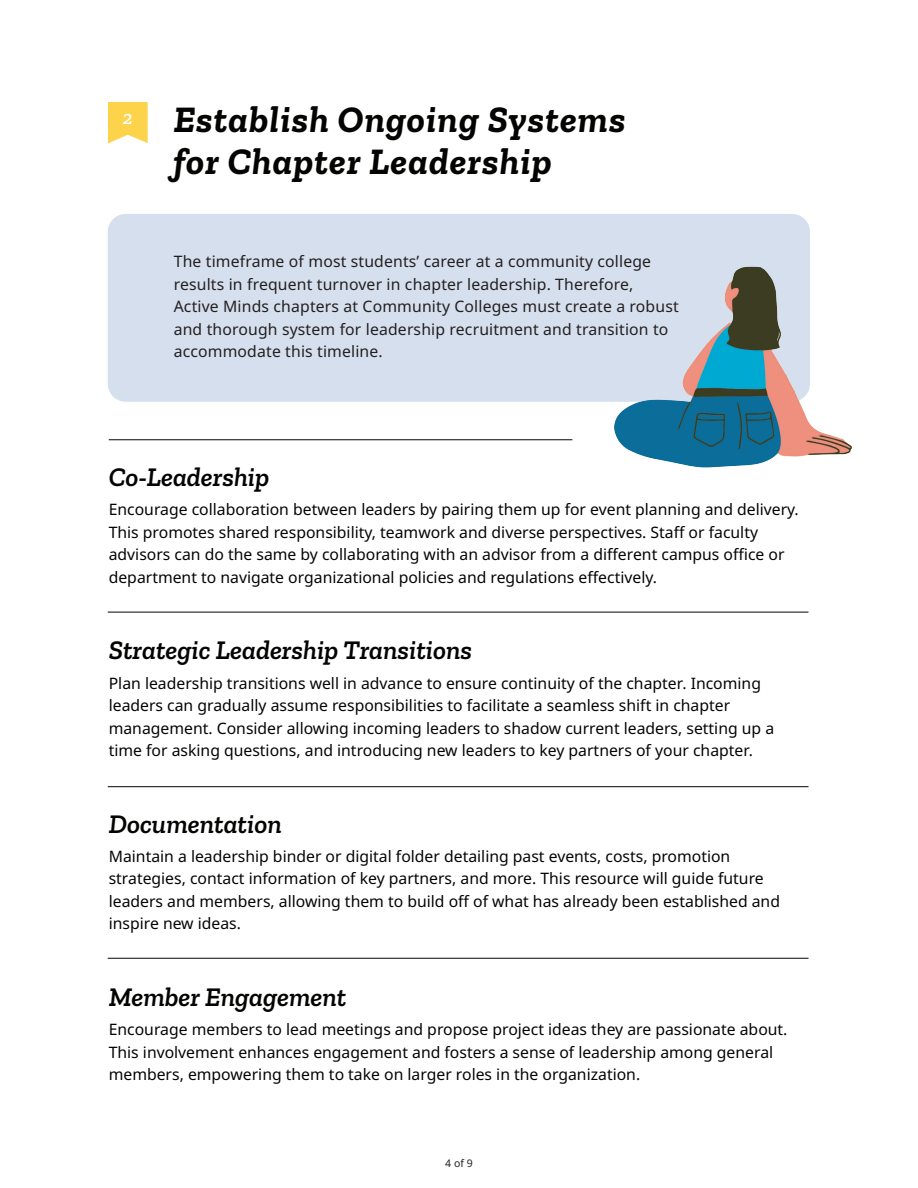
<style>
.page{position:relative;width:918px;height:1188px;background:#fff}
.page>*{position:absolute;margin:0;border:0;box-sizing:border-box;transform-origin:0 0}
.t1{font:italic 700 37.5px/42px "Zilla Slab";letter-spacing:.03em;color:#040503}
.t2{font:italic 600 27px "Zilla Slab";color:#040503}
.t3{font:italic 500 19.2px "Zilla Slab";color:#fff}
.t4{font:15.75px/22.5px "Noto Sans";color:#040503}
.t5{font:15.75px/22.5px "Noto Sans";letter-spacing:.01em;color:#231f20}
.t6{font:10.5px "Noto Sans";color:#231f20}
</style>
<div class="page">
<div style="left:108px;top:214px;width:702px;height:188px;background:#d5dfed;border-radius:18px"></div>
<svg style="left:108px;top:102px;width:40px;height:41px;background:#fed75e"></svg>
<hr style="left:108px;top:612px;width:701px;height:1px;background:#040503">
<hr style="left:108px;top:958px;width:701px;height:1px;background:#040503">
<hr style="left:109px;top:439px;width:463px;height:1px;background:#040503">
<hr style="left:108px;top:786px;width:701px;height:1px;background:#040503">
<img style="left:614px;top:266px;width:238px;height:202px">
<p class="t3" style="left:123px;top:107px;width:11px">2</p>
<p class="t1" style="left:174px;top:98px;width:453px">Establish Ongoing Systems for Chapter Leadership</p>
<p class="t5" style="left:174px;top:251px;width:507px">The timeframe of most students’ career at a community college results in frequent turnover in chapter leadership. Therefore, Active Minds chapters at Community Colleges must create a robust and thorough system for leadership recruitment and transition to accommodate this timeline.</p>
<p class="t2" style="left:109px;top:462px;width:162px">Co-Leadership</p>
<p class="t4" style="left:109px;top:499px;width:692px">Encourage collaboration between leaders by pairing them up for event planning and delivery.<br>This promotes shared responsibility, teamwork and diverse perspectives. Staff or faculty advisors can do the same by collaborating with an advisor from a different campus office or department to navigate organizational policies and regulations effectively.</p>
<p class="t2" style="left:109px;top:635px;width:365px">Strategic Leadership Transitions</p>
<p class="t4" style="left:109px;top:672px;width:667px">Plan leadership transitions well in advance to ensure continuity of the chapter. Incoming leaders can gradually assume responsibilities to facilitate a seamless shift in chapter management. Consider allowing incoming leaders to shadow current leaders, setting up a time for asking questions, and introducing new leaders to key partners of your chapter.</p>
<p class="t2" style="left:109px;top:809px;width:175px">Documentation</p>
<p class="t4" style="left:109px;top:845px;width:673px">Maintain a leadership binder or digital folder detailing past events, costs, promotion strategies, contact information of key partners, and more. This resource will guide future leaders and members, allowing them to build off of what has already been established and inspire new ideas.</p>
<p class="t2" style="left:109px;top:982px;width:239px">Member Engagement</p>
<p class="t4" style="left:109px;top:1019px;width:680px">Encourage members to lead meetings and propose project ideas they are passionate about.<br>This involvement enhances engagement and fosters a sense of leadership among general members, empowering them to take on larger roles in the organization.</p>
<p class="t6" style="left:445px;top:1155px;width:29px">4 of 9</p>
</div>
